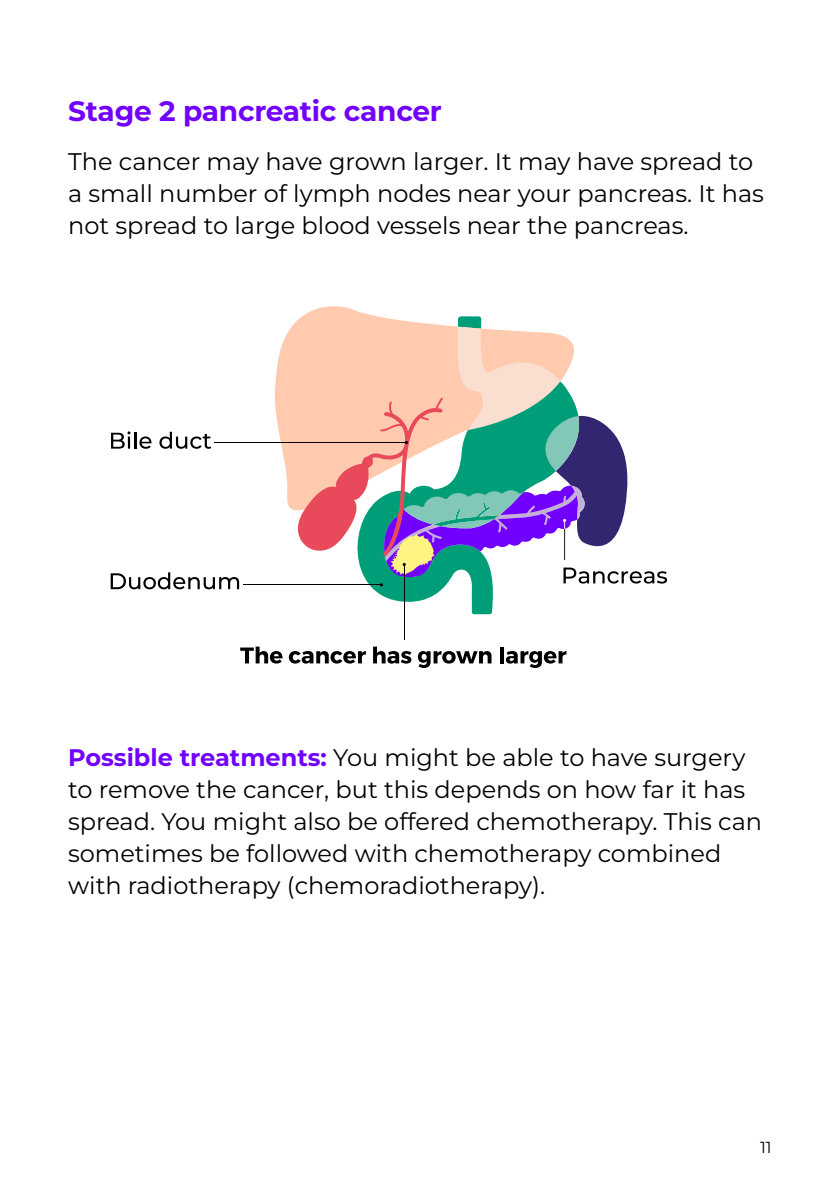
<style>
.page{position:relative;width:840px;height:1191px;background:#fff}
.page>*{position:absolute;margin:0;border:0;box-sizing:border-box;transform-origin:0 0}
.t1{font:700 28px "Montserrat";letter-spacing:-.01em;color:#7200ff}
.t2{font:24px/32px "Montserrat";color:#000}
.t3{font:16px "Montserrat";color:#000}
.s1{font-weight:700;color:#7200ff}
</style>
<div class="page">
<svg style="left:274px;top:306px;width:101px;height:204px;fill:#ffcaad"></svg>
<svg style="left:346px;top:316px;width:147px;height:298px"></svg>
<svg style="left:111px;top:572px;width:128px;height:17px"></svg>
<svg style="left:240px;top:646px;width:42px;height:17px"></svg>
<svg style="left:289px;top:651px;width:76px;height:12px"></svg>
<svg style="left:373px;top:646px;width:38px;height:17px"></svg>
<svg style="left:417px;top:651px;width:74px;height:17px"></svg>
<svg style="left:500px;top:647px;width:3px;height:16px"></svg>
<svg style="left:505px;top:651px;width:61px;height:17px"></svg>
<svg style="left:111px;top:431px;width:40px;height:18px"></svg>
<svg style="left:159px;top:432px;width:52px;height:17px"></svg>
<hr style="left:214px;top:442px;width:192px;height:1px;background:#000">
<hr style="left:243px;top:584px;width:138px;height:1px;background:#000">
<svg style="left:293px;top:327px;width:373px;height:259px"></svg>
<hr style="left:403px;top:564px;width:1px;height:76px;background:#000">
<p class="t1" style="left:68px;top:91px;width:375px">Stage 2 pancreatic cancer</p>
<p class="t2" style="left:68px;top:144px;width:697px">The cancer may have grown larger. It may have spread to a small number of lymph nodes near your pancreas. It has not spread to large blood vessels near the pancreas.</p>
<p class="t2" style="left:68px;top:740px;width:695px"><span class="s1">Possible treatments:</span> You might be able to have surgery to remove the cancer, but this depends on how far it has spread. You might also be offered chemotherapy. This can sometimes be followed with chemotherapy combined with radiotherapy (chemoradiotherapy).</p>
<p class="t3" style="left:759px;top:1135px;width:13px">11</p>
</div>
